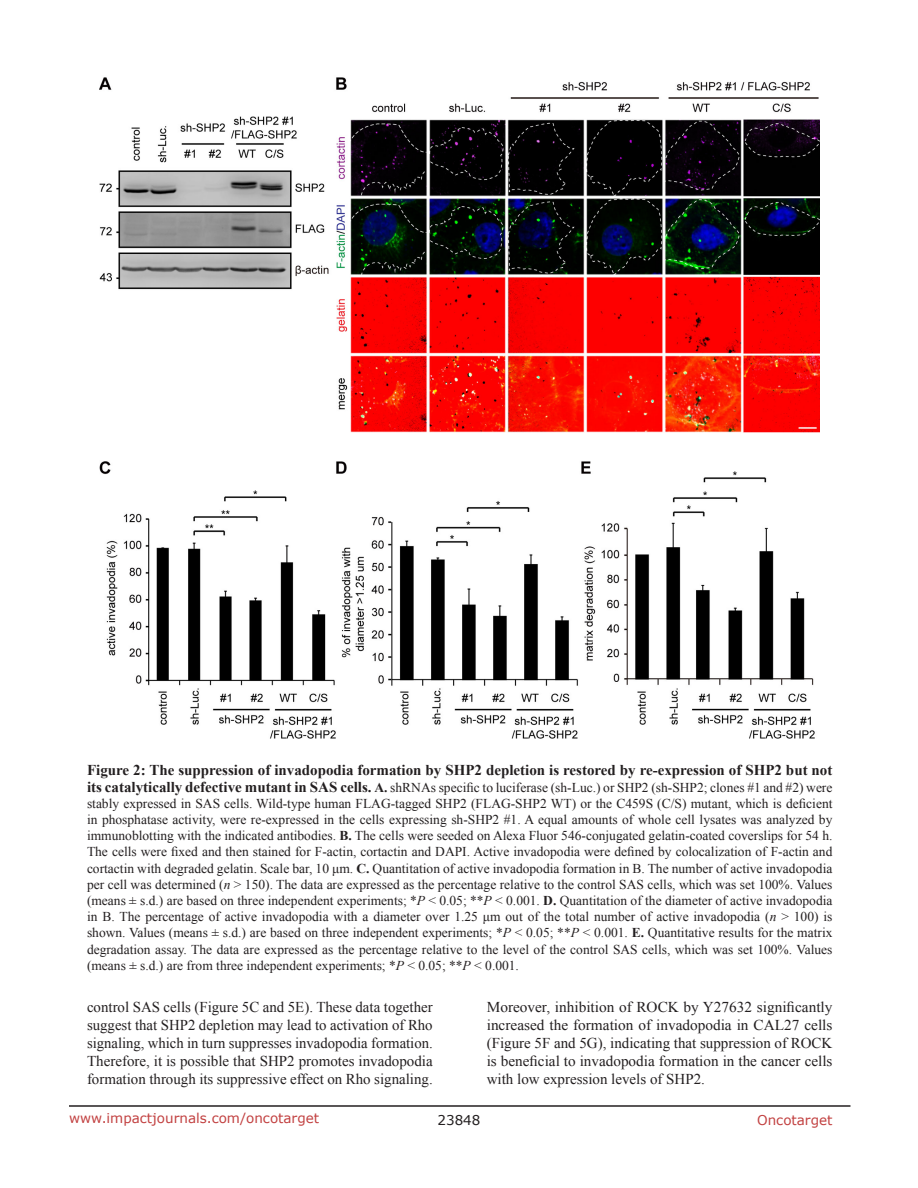
<style>
.page{position:relative;width:918px;height:1188px;background:#fff}
.page>*{position:absolute;margin:0;border:0;box-sizing:border-box;transform-origin:0 0}
.BodyText{font:15px/18px "Times New Roman";color:#231f20;text-align:justify}
.FigureText{font:700 15px "Times New Roman";color:#231f20}
.FigureText-2{font:13.5px/16.2px "Times New Roman";color:#231f20;text-align:justify}
.t1{font:13.5px "Verdana";color:#c24141}
.t2{font:13.5px "Verdana";color:#231f20}
.s1{font-weight:700;font-size:15px}
.s2{font-weight:700}
.s3{font-style:italic}
</style>
<div class="page">
<hr style="left:69px;top:1105px;width:781px;height:2px;background:#231f20">
<img style="left:100px;top:77px;width:720px;height:661px">
<p class="FigureText" style="left:87px;top:760px;width:747px">Figure 2: The suppression of invadopodia formation by SHP2 depletion is restored by re-expression of SHP2 but not</p>
<p class="FigureText-2" style="left:87px;top:779px;width:747px"><span class="s1">its catalytically defective mutant in SAS cells.</span> <span class="s2">A.</span> shRNAs specific to luciferase (sh-Luc.) or SHP2 (sh-SHP2; clones #1 and #2) were stably expressed in SAS cells. Wild-type human FLAG-tagged SHP2 (FLAG-SHP2 WT) or the C459S (C/S) mutant, which is deficient in phosphatase activity, were re-expressed in the cells expressing sh-SHP2 #1. A equal amounts of whole cell lysates was analyzed by immunoblotting with the indicated antibodies. <span class="s2">B.</span> The cells were seeded on Alexa Fluor 546-conjugated gelatin-coated coverslips for 54 h.<br>The cells were fixed and then stained for F-actin, cortactin and DAPI. Active invadopodia were defined by colocalization of F-actin and cortactin with degraded gelatin. Scale bar, 10 μm. <span class="s2">C.</span> Quantitation of active invadopodia formation in B. The number of active invadopodia per cell was determined (<span class="s3">n</span> &gt; 150). The data are expressed as the percentage relative to the control SAS cells, which was set 100%. Values (means ± s.d.) are based on three independent experiments; *<span class="s3">P</span> &lt; 0.05; **<span class="s3">P</span> &lt; 0.001. <span class="s2">D.</span> Quantitation of the diameter of active invadopodia in B. The percentage of active invadopodia with a diameter over 1.25 μm out of the total number of active invadopodia (<span class="s3">n</span> &gt; 100) is shown. Values (means ± s.d.) are based on three independent experiments; *<span class="s3">P</span> &lt; 0.05; **<span class="s3">P</span> &lt; 0.001. <span class="s2">E.</span> Quantitative results for the matrix degradation assay. The data are expressed as the percentage relative to the level of the control SAS cells, which was set 100%. Values (means ± s.d.) are from three independent experiments; *<span class="s3">P</span> &lt; 0.05; **<span class="s3">P</span> &lt; 0.001.</p>
<p class="BodyText" style="left:87px;top:998px;width:347px">control SAS cells (Figure 5C and 5E). These data together suggest that SHP2 depletion may lead to activation of Rho signaling, which in turn suppresses invadopodia formation.<br>Therefore, it is possible that SHP2 promotes invadopodia formation through its suppressive effect on Rho signaling.</p>
<p class="BodyText" style="left:487px;top:998px;width:347px">Moreover, inhibition of ROCK by Y27632 significantly increased the formation of invadopodia in CAL27 cells (Figure 5F and 5G), indicating that suppression of ROCK is beneficial to invadopodia formation in the cancer cells with low expression levels of SHP2.</p>
<p class="t1" style="left:69px;top:1109px;width:252px">www.impactjournals.com/oncotarget</p>
<p class="t2" style="left:438px;top:1111px;width:44px">23848</p>
<p class="t1" style="left:757px;top:1111px;width:77px">Oncotarget</p>
</div>
